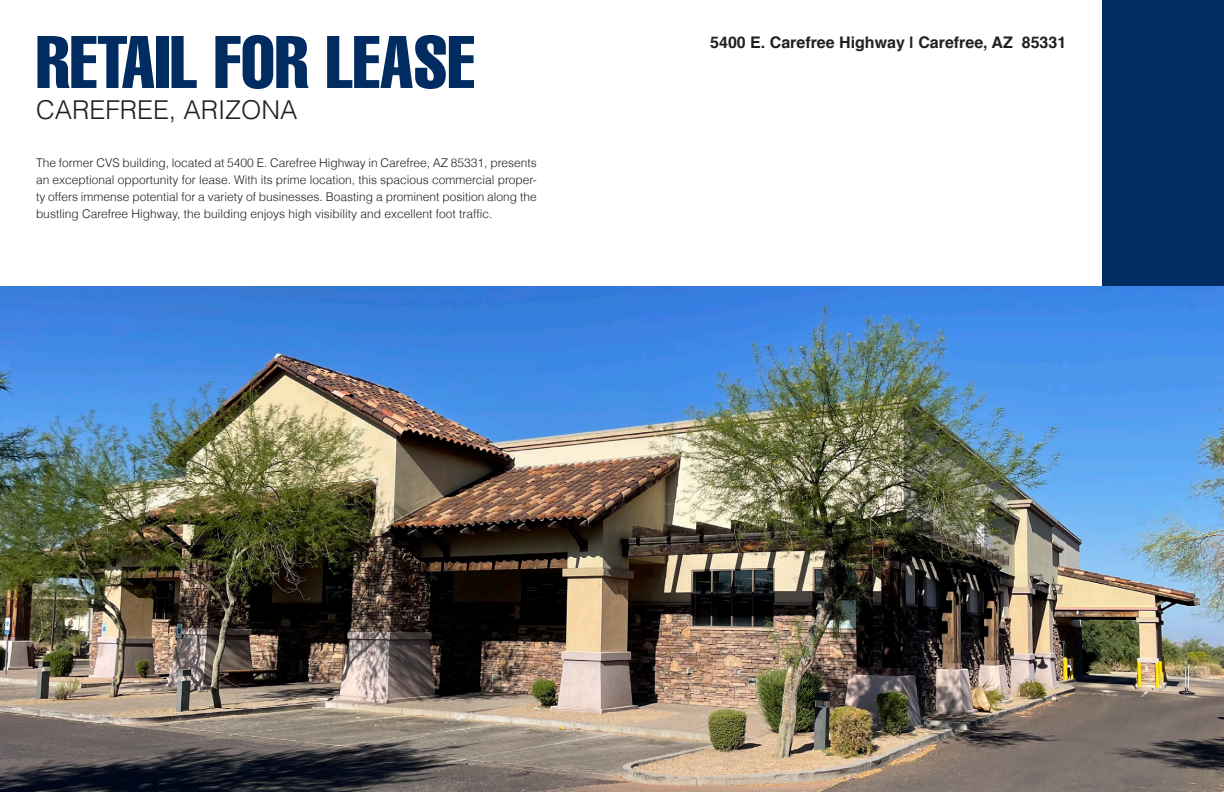
<style>
.page{position:relative;width:1224px;height:792px;background:#fff}
.page>*{position:absolute;margin:0;border:0;box-sizing:border-box;transform-origin:0 0}
.t1{font:extra-condensed 73px "Helvetica";color:#002c62}
.t2{font:300 26px "Helvetica";color:#231f20}
.t3{font:700 16px "Helvetica";color:#231f20}
.t4{font:300 12px/17px "Helvetica";color:#231f20;text-align:justify}
</style>
<div class="page">
<div style="left:1102px;top:0;width:122px;height:306px;background:#002c62"></div>
<img style="left:0;top:286px;width:1224px;height:506px">
<p class="t1" style="left:36px;top:16px;width:440px">RETAIL FOR LEASE</p>
<p class="t2" style="left:36px;top:93px;width:263px">CAREFREE, ARIZONA</p>
<p class="t4" style="left:36px;top:155px;width:502px">The former CVS building, located at 5400 E. Carefree Highway in Carefree, AZ 85331, presents an exceptional opportunity for lease. With its prime location, this spacious commercial proper&shy;ty offers immense potential for a variety of businesses. Boasting a prominent position along the bustling Carefree Highway, the building enjoys high visibility and excellent foot traffic.</p>
<p class="t3" style="left:710px;top:29px;width:358px">5400 E. Carefree Highway | Carefree, AZ 85331</p>
</div>
